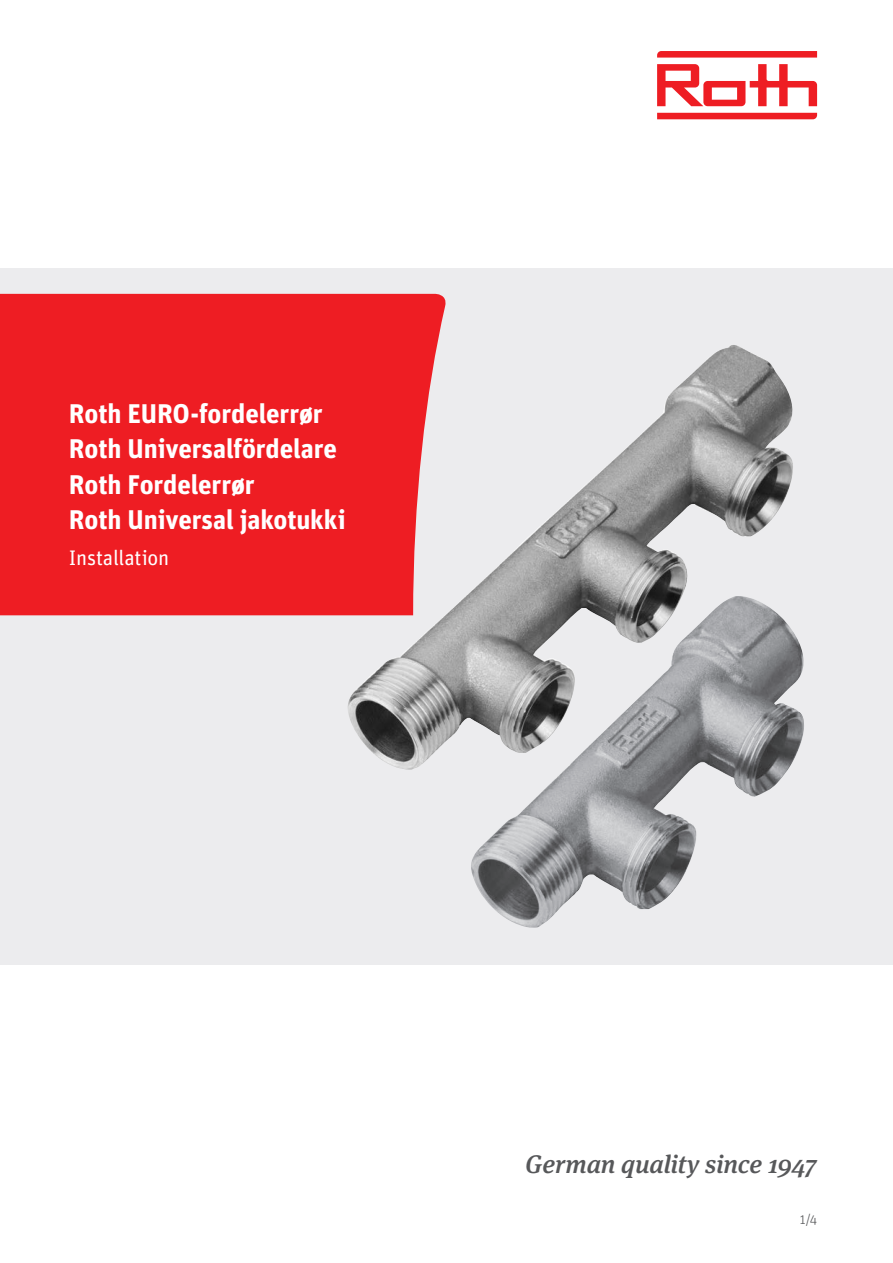
<style>
.page{position:relative;width:893px;height:1263px;background:#fff}
.page>*{position:absolute;margin:0;border:0;box-sizing:border-box;transform-origin:0 0}
.t1{font:700 27px "Unit OT";letter-spacing:-.005em;color:#fff}
.t2{font:italic 500 25.5px "Meta Serif OT";letter-spacing:-.005em;color:#57585a}
.t3{font:21px "Unit OT";letter-spacing:-.01em;color:#fff}
.t4{font:300 13.5px "Unit OT";color:#57585a}
</style>
<div class="page">
<svg style="left:657px;top:113px;width:160px;height:6px"></svg>
<svg style="left:657px;top:51px;width:160px;height:7px"></svg>
<svg style="left:657px;top:64px;width:160px;height:42px"></svg>
<div style="left:0;top:268px;width:893px;height:696px;background:#ececee"></div>
<img style="left:471px;top:637px;width:333px;height:290px">
<div style="left:0;top:294px;width:446px;height:321px;background:#ee1d23"></div>
<img style="left:344px;top:345px;width:452px;height:424px">
<p class="t1" style="left:69px;top:396px;width:255px">Roth EURO-fordelerrør</p>
<p class="t1" style="left:69px;top:431px;width:270px">Roth Universalfördelare</p>
<p class="t1" style="left:69px;top:467px;width:187px">Roth Fordelerrør</p>
<p class="t1" style="left:69px;top:502px;width:278px">Roth Universal jakotukki</p>
<p class="t3" style="left:69px;top:544px;width:102px">Installation</p>
<p class="t2" style="left:525px;top:1148px;width:293px">German quality since 1947</p>
<p class="t4" style="left:800px;top:1211px;width:19px">1/4</p>
</div>
